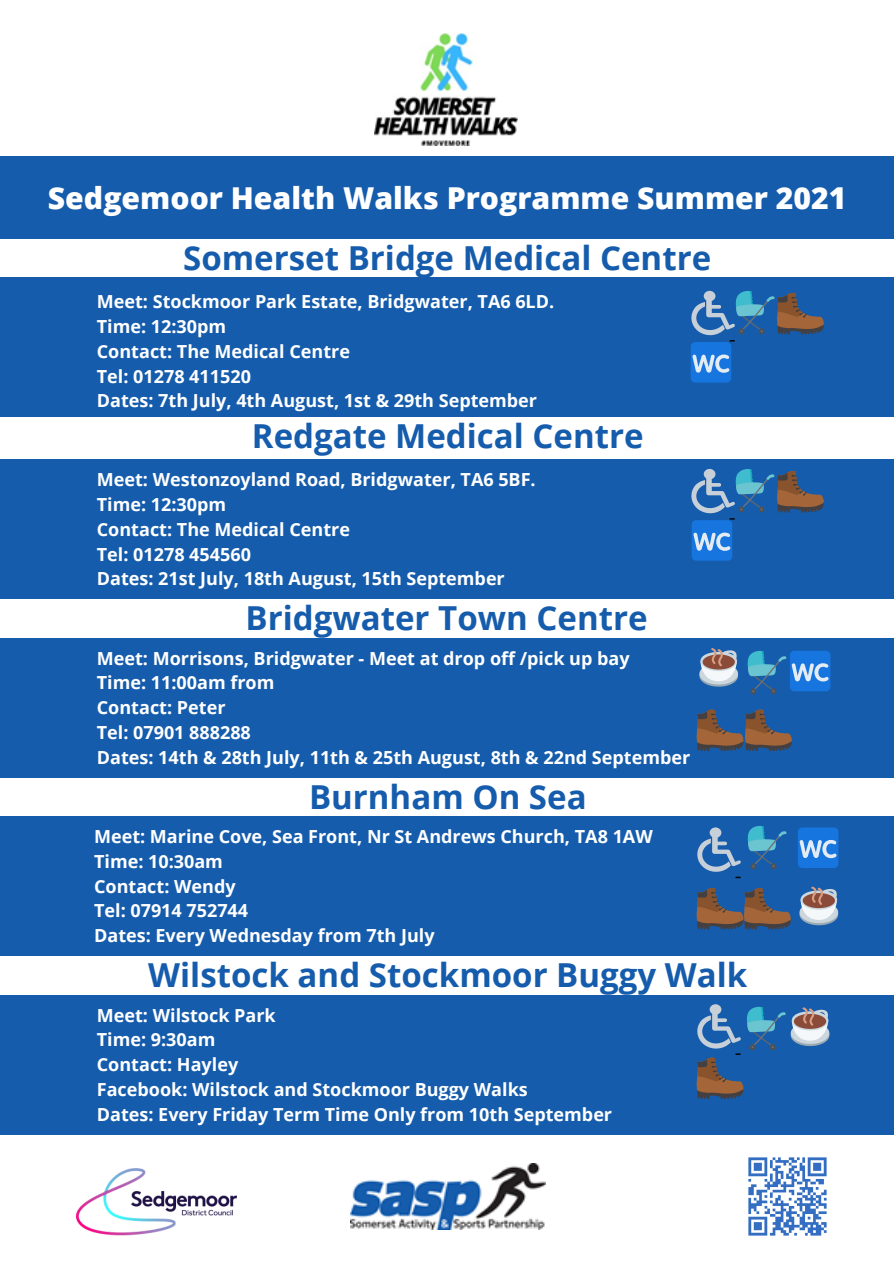
<style>
.page{position:relative;width:894px;height:1264px;background:#fff}
.page>*{position:absolute;margin:0;border:0;box-sizing:border-box;transform-origin:0 0}
.t1{font:700 33px "Open Sans";color:#155cac}
.t2{font:800 30.15px "Open Sans";color:#fff}
.t3{font:700 18px "Open Sans";color:#fff}
</style>
<div class="page">
<img style="left:375px;top:34px;width:143px;height:111px">
<div style="left:0;top:156px;width:893px;height:82px;background:#155cac"></div>
<img style="left:76px;top:1168px;width:160px;height:68px">
<img style="left:350px;top:1163px;width:195px;height:66px">
<img style="left:748px;top:1157px;width:79px;height:79px">
<div style="left:0;top:278px;width:893px;height:139px;background:#155cac"></div>
<svg style="left:691px;top:291px;width:132px;height:50px"></svg>
<div style="left:0;top:459px;width:893px;height:139px;background:#155cac"></div>
<svg style="left:691px;top:469px;width:132px;height:50px"></svg>
<div style="left:0;top:638px;width:893px;height:139px;background:#155cac"></div>
<div style="left:0;top:816px;width:893px;height:139px;background:#155cac"></div>
<div style="left:0;top:994px;width:893px;height:140px;background:#155cac"></div>
<svg style="left:697px;top:827px;width:43px;height:51px"></svg>
<svg style="left:747px;top:826px;width:39px;height:43px"></svg>
<svg style="left:696px;top:888px;width:94px;height:41px"></svg>
<div style="left:797px;top:827px;width:41px;height:41px;background:#1675de;border-radius:5px"></div>
<svg style="left:799px;top:840px;width:37px;height:18px"></svg>
<svg style="left:799px;top:886px;width:39px;height:39px"></svg>
<svg style="left:789px;top:650px;width:41px;height:41px"></svg>
<svg style="left:747px;top:650px;width:81px;height:44px"></svg>
<svg style="left:696px;top:709px;width:95px;height:42px"></svg>
<svg style="left:699px;top:648px;width:39px;height:38px"></svg>
<svg style="left:696px;top:1004px;width:133px;height:94px"></svg>
<div style="left:691px;top:520px;width:41px;height:40px;background:#1675de;border-radius:5px"></div>
<svg style="left:693px;top:532px;width:37px;height:19px"></svg>
<div style="left:690px;top:342px;width:41px;height:40px;background:#1675de;border-radius:5px"></div>
<svg style="left:692px;top:354px;width:37px;height:19px"></svg>
<p class="t2" style="left:48px;top:177px;width:799px">Sedgemoor Health Walks Programme Summer 2021</p>
<p class="t1" style="left:183px;top:235px;width:529px">Somerset Bridge Medical Centre</p>
<p class="t3" style="left:97px;top:289px;width:459px">Meet: Stockmoor Park Estate, Bridgwater, TA6 6LD.</p>
<p class="t3" style="left:97px;top:314px;width:131px">Time: 12:30pm</p>
<p class="t3" style="left:97px;top:338px;width:254px">Contact: The Medical Centre</p>
<p class="t3" style="left:97px;top:363px;width:156px">Tel: 01278 411520</p>
<p class="t3" style="left:97px;top:388px;width:441px">Dates: 7th July, 4th August, 1st &amp; 29th September</p>
<p class="t1" style="left:252px;top:413px;width:393px">Redgate Medical Centre</p>
<p class="t3" style="left:97px;top:467px;width:440px">Meet: Westonzoyland Road, Bridgwater, TA6 5BF.</p>
<p class="t3" style="left:97px;top:492px;width:131px">Time: 12:30pm</p>
<p class="t3" style="left:97px;top:516px;width:254px">Contact: The Medical Centre</p>
<p class="t3" style="left:97px;top:541px;width:156px">Tel: 01278 454560</p>
<p class="t3" style="left:97px;top:566px;width:409px">Dates: 21st July, 18th August, 15th September</p>
<p class="t1" style="left:245px;top:595px;width:403px">Bridgwater Town Centre</p>
<p class="t3" style="left:97px;top:645px;width:534px">Meet: Morrisons, Bridgwater - Meet at drop off /pick up bay</p>
<p class="t3" style="left:97px;top:670px;width:179px">Time: 11:00am from</p>
<p class="t3" style="left:97px;top:695px;width:130px">Contact: Peter</p>
<p class="t3" style="left:97px;top:719px;width:155px">Tel: 07901 888288</p>
<p class="t3" style="left:97px;top:744px;width:594px">Dates: 14th &amp; 28th July, 11th &amp; 25th August, 8th &amp; 22nd September</p>
<p class="t1" style="left:309px;top:773px;width:279px">Burnham On Sea</p>
<p class="t3" style="left:94px;top:823px;width:560px">Meet: Marine Cove, Sea Front, Nr St Andrews Church, TA8 1AW</p>
<p class="t3" style="left:94px;top:848px;width:130px">Time: 10:30am</p>
<p class="t3" style="left:94px;top:873px;width:143px">Contact: Wendy</p>
<p class="t3" style="left:94px;top:898px;width:155px">Tel: 07914 752744</p>
<p class="t3" style="left:94px;top:923px;width:342px">Dates: Every Wednesday from 7th July</p>
<p class="t1" style="left:148px;top:951px;width:600px">Wilstock and Stockmoor Buggy Walk</p>
<p class="t3" style="left:97px;top:1002px;width:180px">Meet: Wilstock Park</p>
<p class="t3" style="left:97px;top:1027px;width:120px">Time: 9:30am</p>
<p class="t3" style="left:97px;top:1051px;width:143px">Contact: Hayley</p>
<p class="t3" style="left:97px;top:1076px;width:432px">Facebook: Wilstock and Stockmoor Buggy Walks</p>
<p class="t3" style="left:97px;top:1101px;width:516px">Dates: Every Friday Term Time Only from 10th September</p>
</div>
